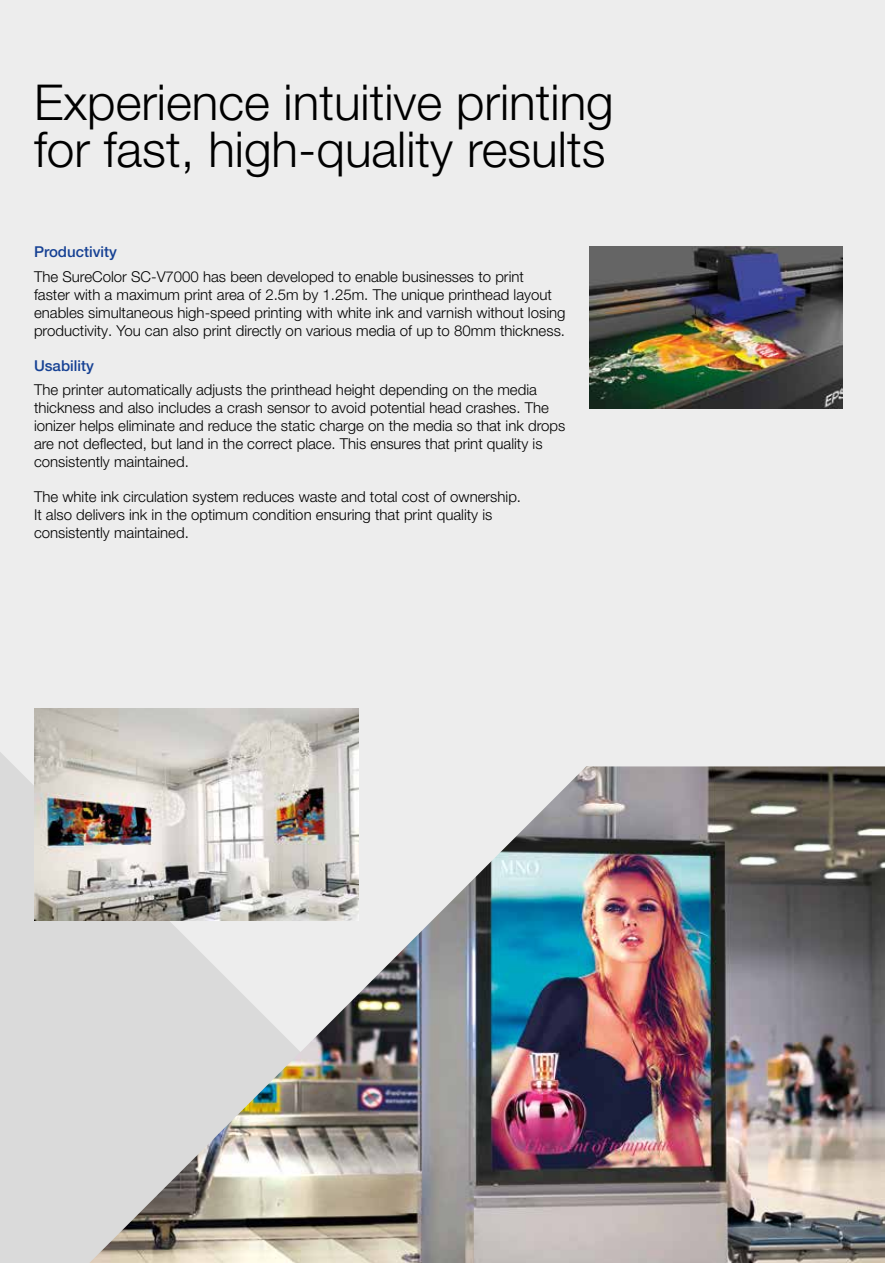
<style>
.page{position:relative;width:885px;height:1263px;background:#fff}
.page>*{position:absolute;margin:0;border:0;box-sizing:border-box;transform-origin:0 0}
.t1{font:300 49.5px/46.5px "Helvetica Neue LT Pro";color:#000}
.t2{font:300 15px/18px "Helvetica Neue LT Pro";color:#000}
.t3{font:500 15px "Helvetica Neue LT Pro";color:#164194}
</style>
<div class="page">
<div style="left:0;top:0;width:884px;height:1263px;background:#ededed"></div>
<div style="left:0;top:752px;width:359px;height:511px;background:#dadada"></div>
<img style="left:89px;top:766px;width:795px;height:497px">
<img style="left:590px;top:247px;width:252px;height:161px">
<img style="left:34px;top:708px;width:324px;height:213px">
<h1 class="t1" style="left:34px;top:78px;width:581px">Experience intuitive printing for fast, high-quality results</h1>
<p class="t3" style="left:34px;top:243px;width:84px">Productivity</p>
<p class="t2" style="left:34px;top:267px;width:533px">The SureColor SC-V7000 has been developed to enable businesses to print<br>faster with a maximum print area of 2.5m by 1.25m. The unique printhead layout enables simultaneous high-speed printing with white ink and varnish without losing productivity. You can also print directly on various media of up to 80mm thickness.</p>
<p class="t3" style="left:34px;top:356px;width:61px">Usability</p>
<p class="t2" style="left:34px;top:380px;width:532px">The printer automatically adjusts the printhead height depending on the media thickness and also includes a crash sensor to avoid potential head crashes. The ionizer helps eliminate and reduce the static charge on the media so that ink drops are not deflected, but land in the correct place. This ensures that print quality is consistently maintained.</p>
<p class="t2" style="left:34px;top:487px;width:488px">The white ink circulation system reduces waste and total cost of ownership.<br>It also delivers ink in the optimum condition ensuring that print quality is consistently maintained.</p>
</div>
